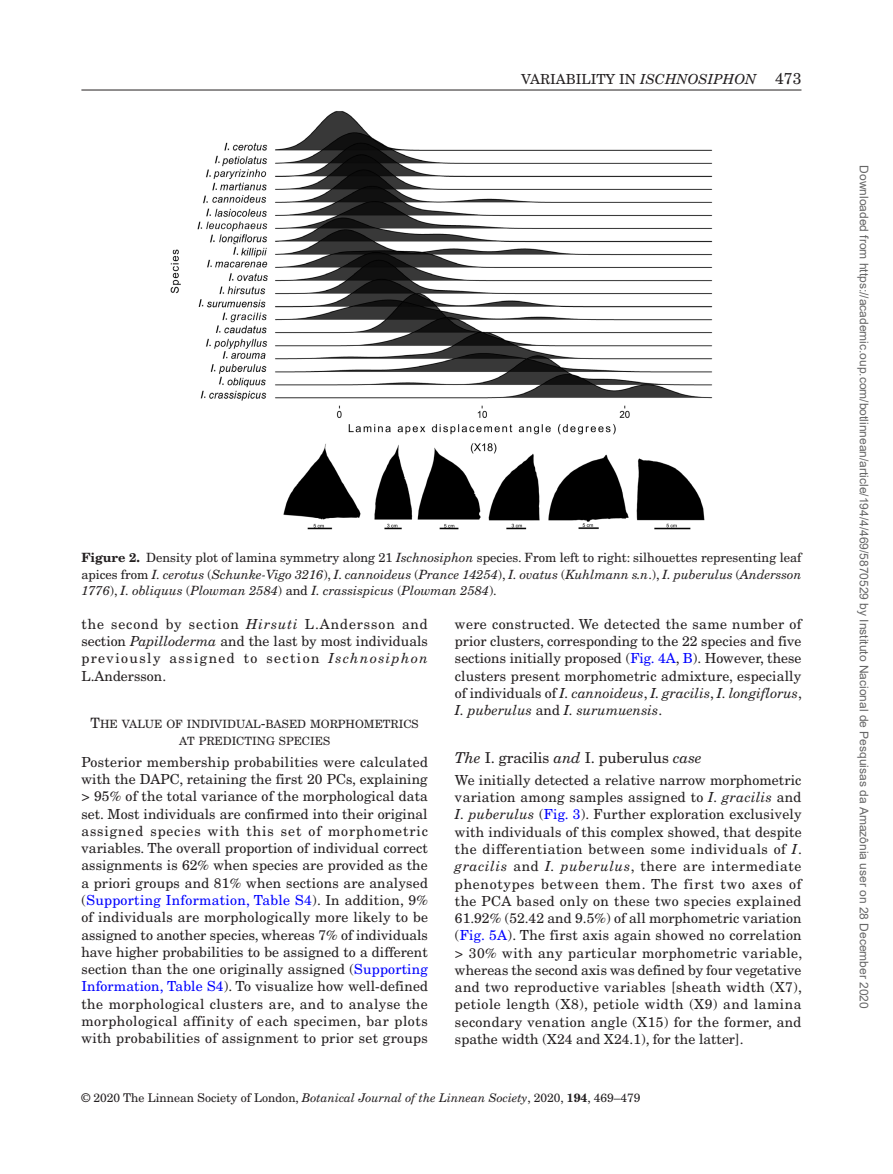
<style>
.page{position:relative;width:893px;height:1174px;background:#fff}
.page>*{position:absolute;margin:0;border:0;box-sizing:border-box;transform-origin:0 0}
.t1{font:15px "New Century Schlbk";color:#231f20}
.t2{font:13.8px/17.2px "New Century Schlbk";letter-spacing:.01em;color:#231f20;text-align:justify}
.t3{font:italic 12.75px/16.5px "New Century Schlbk";color:#231f20;text-align:justify}
.t4{font:12px "Arial";color:#666}
.t5{font:12px "New Century Schlbk";color:#231f20}
.t6{font:11.4px/17.2px "New Century Schlbk Roman SC800";color:#231f20;text-align:center}
.s1{font-style:italic}
.s2{font-size:15.75px}
.s3{font-weight:700;font-style:normal}
.s4{font-style:normal}
.s5{font-size:14.25px}
.s6{color:#00f}
.s7{font-weight:700}
</style>
<div class="page">
<hr style="left:81px;top:90px;width:720px;height:1px;background:#231f20">
<img style="left:170px;top:111px;width:543px;height:419px">
<p class="t2" style="left:521px;top:70px;width:282px">VARIABILITY IN <span class="s1">ISCHNOSIPHON</span> <span class="s2">473</span></p>
<p class="t3" style="left:81px;top:549px;width:721px"><span class="s3">Figure 2.</span> <span class="s4">Density plot of lamina symmetry along 21</span> Ischnosiphon <span class="s4">species. From left to right: silhouettes representing leaf apices from</span> I. cerotus <span class="s4">(</span>Schunke-Vigo 3216<span class="s4">),</span> I. cannoideus <span class="s4">(</span>Prance 14254<span class="s4">),</span> I. ovatus <span class="s4">(</span>Kuhlmann s.n<span class="s4">.),</span> I. puberulus <span class="s4">(</span>Andersson 1776<span class="s4">),</span> I. obliquus <span class="s4">(</span>Plowman 2584<span class="s4">) and</span> I. crassispicus <span class="s4">(</span>Plowman 2584<span class="s4">).</span></p>
<p class="t2" style="left:81px;top:615px;width:348px">the second by section <span class="s1">Hirsuti</span> L.Andersson and section <span class="s1">Papilloderma</span> and the last by most individuals previously assigned to section <span class="s1">Ischnosiphon </span>L.Andersson.</p>
<p class="t6" style="left:91px;top:715px;width:330px"><span class="s5">T</span>HE VALUE OF INDIVIDUAL<span class="s5">-</span>BASED MORPHOMETRICS<br>AT PREDICTING SPECIES</p>
<p class="t2" style="left:81px;top:753px;width:348px">Posterior membership probabilities were calculated with the DAPC, retaining the first 20 PCs, explaining &gt; 95% of the total variance of the morphological data set. Most individuals are confirmed into their original assigned species with this set of morphometric variables. The overall proportion of individual correct assignments is 62% when species are provided as the a priori groups and 81% when sections are analysed (<span class="s6">Supporting Information, Table S4</span>). In addition, 9% of individuals are morphologically more likely to be assigned to another species, whereas 7% of individuals have higher probabilities to be assigned to a different section than the one originally assigned (<span class="s6">Supporting Information, Table S4</span>). To visualize how well-defined the morphological clusters are, and to analyse the morphological affinity of each specimen, bar plots with probabilities of assignment to prior set groups</p>
<p class="t2" style="left:455px;top:615px;width:349px">were constructed. We detected the same number of prior clusters, corresponding to the 22 species and five sections initially proposed (<span class="s6">Fig. 4A</span>, <span class="s6">B</span>). However, these clusters present morphometric admixture, especially of individuals of <span class="s1">I. cannoideus</span>, <span class="s1">I. gracilis</span>, <span class="s1">I. longiflorus</span>, <span class="s1">I. puberulus</span> and <span class="s1">I. surumuensis</span>.</p>
<p class="t1" style="left:455px;top:748px;width:248px"><span class="s1">The</span> I. gracilis <span class="s1">and</span> I. puberulus <span class="s1">case</span></p>
<p class="t2" style="left:455px;top:771px;width:349px">We initially detected a relative narrow morphometric variation among samples assigned to <span class="s1">I. gracilis</span> and <span class="s1">I. puberulus</span> (<span class="s6">Fig. 3</span>). Further exploration exclusively with individuals of this complex showed, that despite the differentiation between some individuals of <span class="s1">I</span>. <span class="s1">gracilis</span> and <span class="s1">I. puberulus</span>, there are intermediate phenotypes between them. The first two axes of the PCA based only on these two species explained 61.92% (52.42 and 9.5%) of all morphometric variation (<span class="s6">Fig. 5A</span>). The first axis again showed no correlation &gt; 30% with any particular morphometric variable, whereas the second axis was defined by four vegetative and two reproductive variables [sheath width (X7), petiole length (X8), petiole width (X9) and lamina secondary venation angle (X15) for the former, and spathe width (X24 and X24.1), for the latter].</p>
<p class="t5" style="left:81px;top:1090px;width:560px">© 2020 The Linnean Society of London, <span class="s1">Botanical Journal of the Linnean Society</span>, 2020, <span class="s7">194</span>, 469–479</p>
<p class="t4" style="left:868px;top:165px;width:845px;rotate:90deg">Downloaded from https://academic.oup.com/botlinnean/article/194/4/469/5870529 by Instituto Nacional de Pesquisas da Amazônia user on 28 December 2020</p>
</div>
